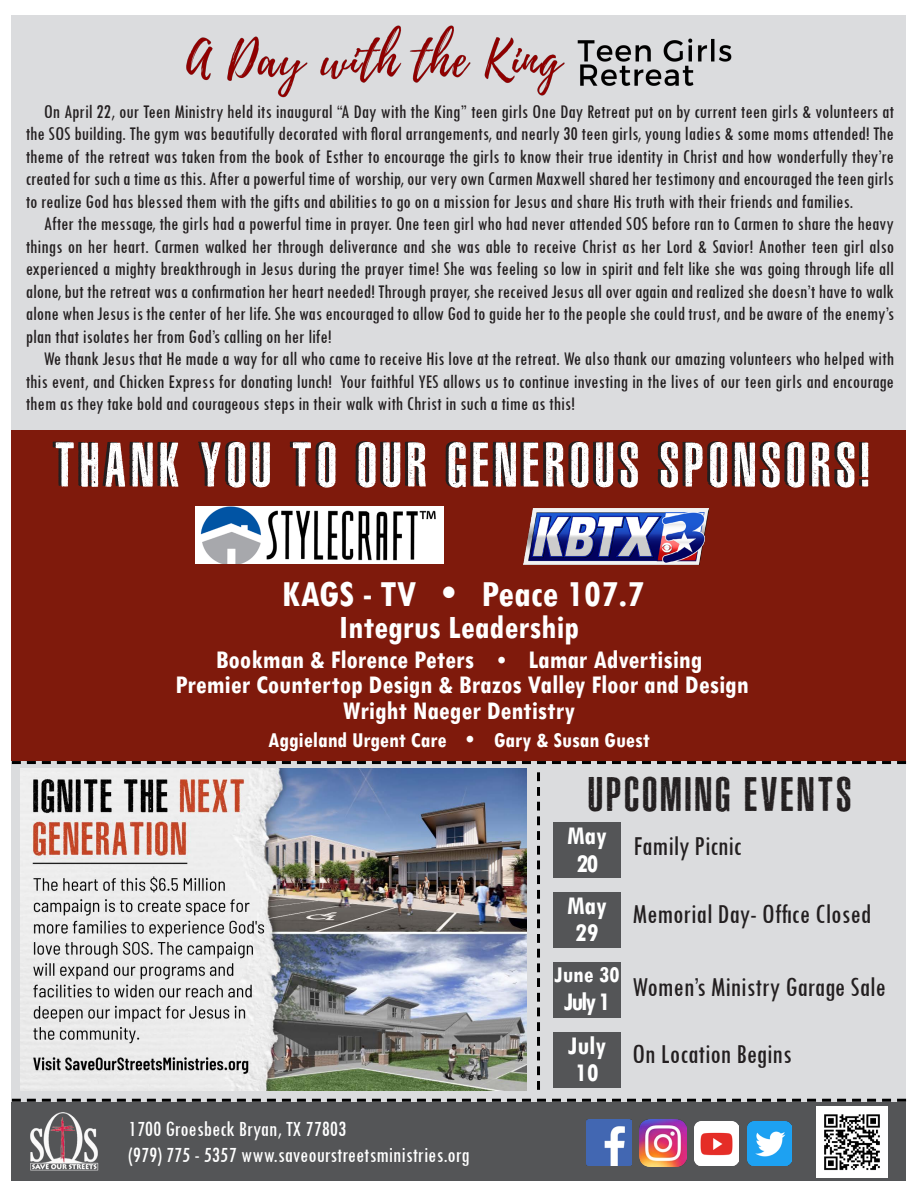
<style>
.page{position:relative;width:918px;height:1188px;background:#fff}
.page>*{position:absolute;margin:0;border:0;box-sizing:border-box;transform-origin:0 0}
.t1{font:58.5px "ASPHALTICGRAINCONDENSEDPERSONAL";letter-spacing:.11em;color:#fff}
.t2{font:45px "ASPHALTICGRAINCONDENSEDPERSONAL";letter-spacing:.09em;color:#231f20}
.t3{font:700 condensed 39px "Tw Cen";color:#fff}
.t4{font:700 condensed 34.5px "Tw Cen";color:#fff}
.t5{font:condensed 28.5px "Tw Cen";color:#231f20}
.t6{font:700 condensed 27px/25.5px "Tw Cen";color:#fff;text-align:center}
.t7{font:700 condensed 24px "Tw Cen";color:#fff}
.t8{font:condensed 22.5px "Tw Cen";color:#fff}
.t9{font:700 condensed 22.5px "Tw Cen";color:#fff}
.t10{font:condensed 20.1px/22.5px "Tw Cen";color:#231f20;text-align:justify}
.s1{font-size:22.5px}
</style>
<div class="page">
<div style="left:12px;top:15px;width:894px;height:1165px;background:#dbdcde"></div>
<div style="left:12px;top:430px;width:894px;height:330px;background:#7f1a0c"></div>
<div style="left:12px;top:1102px;width:894px;height:79px;background:#545557"></div>
<svg style="left:12px;top:761px;width:894px;height:3px"></svg>
<svg style="left:537px;top:772px;width:3px;height:318px"></svg>
<div style="left:553px;top:822px;width:68px;height:56px;background:#545557"></div>
<svg style="left:12px;top:1099px;width:894px;height:3px"></svg>
<img style="left:30px;top:1112px;width:69px;height:59px">
<img style="left:640px;top:1120px;width:46px;height:46px">
<img style="left:587px;top:1120px;width:44px;height:46px">
<img style="left:748px;top:1121px;width:44px;height:44px">
<img style="left:694px;top:1121px;width:45px;height:44px">
<img style="left:21px;top:769px;width:505px;height:321px">
<img style="left:816px;top:1106px;width:72px;height:71px">
<img style="left:195px;top:507px;width:249px;height:57px">
<img style="left:523px;top:509px;width:186px;height:55px">
<div style="left:553px;top:892px;width:68px;height:56px;background:#545557"></div>
<div style="left:553px;top:962px;width:68px;height:56px;background:#545557"></div>
<div style="left:553px;top:1032px;width:68px;height:56px;background:#545557"></div>
<img style="left:186px;top:25px;width:546px;height:73px">
<p class="t10" style="left:26px;top:100px;width:870px;text-indent:18px">On April 22, our Teen Ministry held its inaugural “A Day with the King” teen girls One Day Retreat put on by current teen girls &amp; volunteers at the SOS building. The gym was beautifully decorated with floral arrangements, and nearly 30 teen girls, young ladies &amp; some moms attended! The theme of the retreat was taken from the book of Esther to encourage the girls to know their true identity in Christ and how wonderfully they’re created for such a time as this. After a powerful time of worship, our very own Carmen Maxwell shared her testimony and encouraged the teen girls to realize God has blessed them with the gifts and abilities to go on a mission for Jesus and share His truth with their friends and families.</p>
<p class="t10" style="left:26px;top:212px;width:870px;text-indent:18px">After the message, the girls had a powerful time in prayer. One teen girl who had never attended SOS before ran to Carmen to share the heavy things on her heart. Carmen walked her through deliverance and she was able to receive Christ as her Lord &amp; Savior! Another teen girl also experienced a mighty breakthrough in Jesus during the prayer time! She was feeling so low in spirit and felt like she was going through life all alone, but the retreat was a confirmation her heart needed! Through prayer, she received Jesus all over again and realized she doesn’t have to walk alone when Jesus is the center of her life. She was encouraged to allow God to guide her to the people she could trust, and be aware of the enemy’s plan that isolates her from God’s calling on her life!</p>
<p class="t10" style="left:26px;top:347px;width:870px;text-indent:18px">We thank Jesus that He made a way for all who came to receive His love at the retreat. We also thank our amazing volunteers who helped with this event, and Chicken Express for donating lunch! Your faithful YES allows us to continue investing in the lives of our teen girls and encourage them as they take bold and courageous steps in their walk with Christ in such a time as this!</p>
<p class="t1" style="left:55px;top:429px;width:815px">THANK YOU TO OUR GENEROUS SPONSORS!</p>
<p class="t3" style="left:282px;top:571px;width:364px">KAGS - TV • Peace 107.7</p>
<p class="t4" style="left:339px;top:607px;width:242px">Integrus Leadership</p>
<p class="t6" style="left:216px;top:646px;width:488px">Bookman &amp; Florence Peters <span class="s1">•</span> Lamar Advertising</p>
<p class="t6" style="left:175px;top:671px;width:575px">Premier Countertop Design &amp; Brazos Valley Floor and Design<br>Wright Naeger Dentistry</p>
<p class="t9" style="left:268px;top:726px;width:383px">Aggieland Urgent Care • Gary &amp; Susan Guest</p>
<p class="t2" style="left:589px;top:766px;width:264px">UPCOMING EVENTS</p>
<p class="t8" style="left:129px;top:1115px;width:219px">1700 Groesbeck Bryan, TX 77803</p>
<p class="t8" style="left:129px;top:1141px;width:343px">(979) 775 - 5357 www.saveourstreetsministries.org</p>
<p class="t6" style="left:567px;top:822px;width:41px">May</p>
<p class="t6" style="left:576px;top:850px;width:23px">20</p>
<p class="t6" style="left:567px;top:892px;width:41px">May</p>
<p class="t6" style="left:575px;top:919px;width:25px">29</p>
<p class="t7" style="left:554px;top:960px;width:67px">June 30</p>
<p class="t6" style="left:564px;top:988px;width:48px">July 1</p>
<p class="t6" style="left:568px;top:1032px;width:40px">July</p>
<p class="t6" style="left:575px;top:1059px;width:25px">10</p>
<p class="t5" style="left:633px;top:829px;width:110px">Family Picnic</p>
<p class="t5" style="left:632px;top:897px;width:240px">Memorial Day- Office Closed</p>
<p class="t5" style="left:632px;top:970px;width:255px">Women’s Ministry Garage Sale</p>
<p class="t5" style="left:632px;top:1037px;width:161px">On Location Begins</p>
</div>
